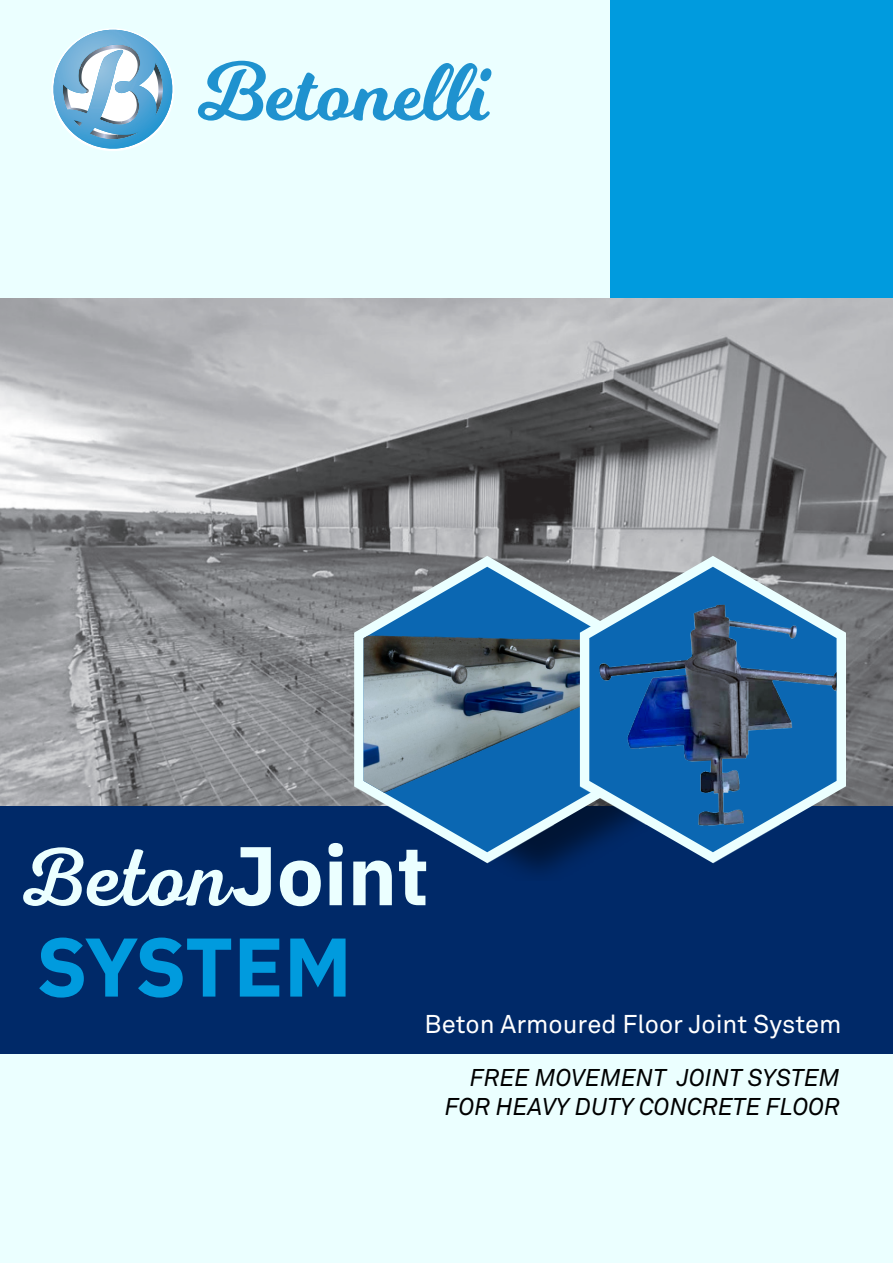
<style>
.page{position:relative;width:893px;height:1263px;background:#ebffff}
.page>*{position:absolute;margin:0;border:0;box-sizing:border-box;transform-origin:0 0}
.t1{font:700 83.1px/91.3px "IBM Plex Sans";letter-spacing:-.025em;color:#009bde}
.t2{font:25.5px "Akkurat";color:#fff}
.t3{font:italic 24px/29.4px "Akkurat";color:#000;text-align:right}
.s1{font-family:"Nexa Script";font-weight:400;color:#ebffff}
.s2{color:#ebffff}
</style>
<div class="page">
<svg style="left:198px;top:61px;width:293px;height:60px"></svg>
<svg style="left:53px;top:29px;width:120px;height:120px"></svg>
<div style="left:610px;top:0;width:283px;height:333px;background:#009bde"></div>
<img style="left:0;top:299px;width:893px;height:507px">
<div style="left:0;top:806px;width:893px;height:248px;background:#002968"></div>
<svg style="left:354px;top:556px;width:226px;height:307px"></svg>
<svg style="left:364px;top:567px;width:216px;height:285px;fill:#0b67b2"></svg>
<img style="left:364px;top:635px;width:216px;height:175px">
<svg style="left:580px;top:556px;width:266px;height:307px"></svg>
<svg style="left:589px;top:567px;width:247px;height:285px"></svg>
<img style="left:599px;top:605px;width:237px;height:221px">
<p class="t1" style="left:16px;top:823px;width:414px"><span class="s1">Beton</span><span class="s2">Joint<br></span>SYSTEM</p>
<p class="t2" style="left:425px;top:1009px;width:418px">Beton Armoured Floor Joint System</p>
<p class="t3" style="left:445px;top:1063px;width:397px">FREE MOVEMENT JOINT SYSTEM<br>FOR HEAVY DUTY CONCRETE FLOOR</p>
</div>
